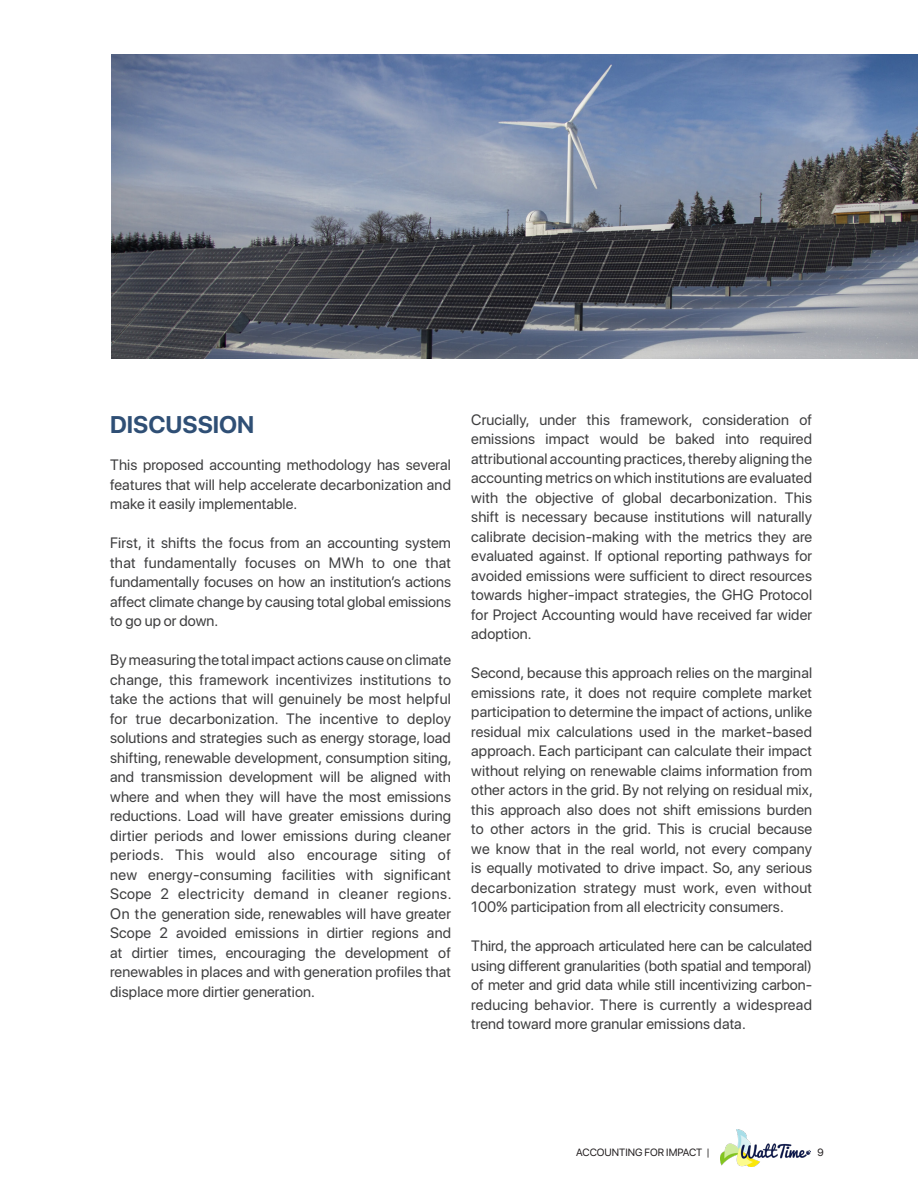
<style>
.page{position:relative;width:918px;height:1188px;background:#fff}
.page>*{position:absolute;margin:0;border:0;box-sizing:border-box;transform-origin:0 0}
.t1{font:700 24px "SF Pro Display";color:#2f4f75}
.t2{font:15px/19.5px "SF Pro Display";letter-spacing:.01em;color:#3e3e3f;text-align:justify}
.t3{font:10.5px "SF Pro Display";color:#231f20}
</style>
<div class="page">
<img style="left:720px;top:1130px;width:90px;height:36px">
<img style="left:111px;top:54px;width:807px;height:304px">
<p class="t1" style="left:110px;top:408px;width:146px">DISCUSSION</p>
<p class="t2" style="left:110px;top:454px;width:342px">This proposed accounting methodology has several features that will help accelerate decarbonization and make it easily implementable.</p>
<p class="t2" style="left:110px;top:532px;width:342px">First, it shifts the focus from an accounting system that fundamentally focuses on MWh to one that fundamentally focuses on how an institution’s actions affect climate change by causing total global emissions to go up or down.</p>
<p class="t2" style="left:110px;top:649px;width:343px">By measuring the total impact actions cause on climate change, this framework incentivizes institutions to take the actions that will genuinely be most helpful for true decarbonization. The incentive to deploy solutions and strategies such as energy storage, load shifting, renewable development, consumption siting, and transmission development will be aligned with where and when they will have the most emissions reductions. Load will have greater emissions during dirtier periods and lower emissions during cleaner periods. This would also encourage siting of new energy-consuming facilities with significant Scope 2 electricity demand in cleaner regions.<br>On the generation side, renewables will have greater Scope 2 avoided emissions in dirtier regions and at dirtier times, encouraging the development of renewables in places and with generation profiles that displace more dirtier generation.</p>
<p class="t2" style="left:471px;top:409px;width:342px">Crucially, under this framework, consideration of emissions impact would be baked into required attributional accounting practices, thereby aligning the accounting metrics on which institutions are evaluated with the objective of global decarbonization. This shift is necessary because institutions will naturally calibrate decision-making with the metrics they are evaluated against. If optional reporting pathways for avoided emissions were sufficient to direct resources towards higher-impact strategies, the GHG Protocol for Project Accounting would have received far wider adoption.</p>
<p class="t2" style="left:471px;top:662px;width:343px">Second, because this approach relies on the marginal emissions rate, it does not require complete market participation to determine the impact of actions, unlike residual mix calculations used in the market-based approach. Each participant can calculate their impact without relying on renewable claims information from other actors in the grid. By not relying on residual mix, this approach also does not shift emissions burden to other actors in the grid. This is crucial because we know that in the real world, not every company is equally motivated to drive impact. So, any serious decarbonization strategy must work, even without 100% participation from all electricity consumers.</p>
<p class="t2" style="left:471px;top:935px;width:342px">Third, the approach articulated here can be calculated using different granularities (both spatial and temporal) of meter and grid data while still incentivizing carbon&shy;reducing behavior. There is currently a widespread trend toward more granular emissions data.</p>
<p class="t3" style="left:576px;top:1145px;width:135px">ACCOUNTING FOR IMPACT |</p>
<p class="t3" style="left:818px;top:1145px;width:8px">9</p>
</div>
